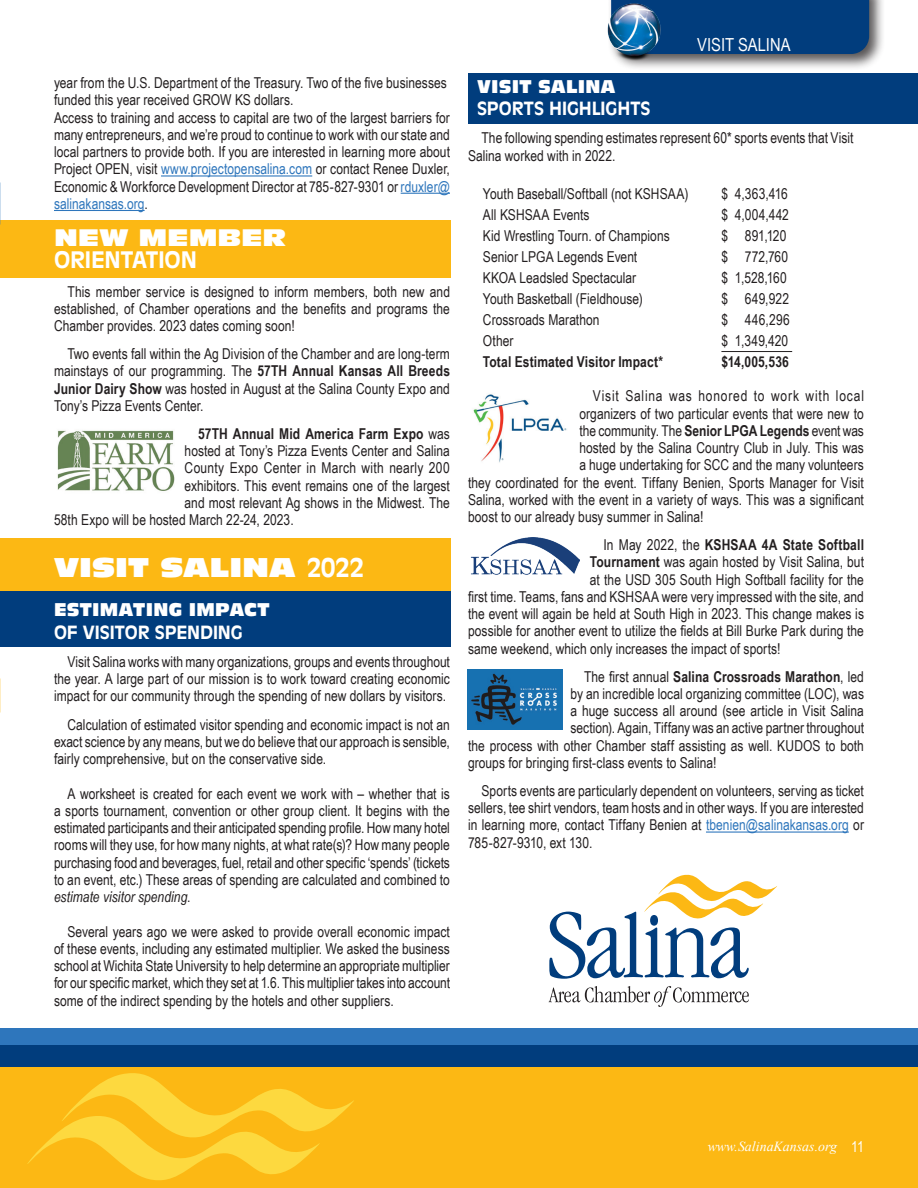
<style>
.page{position:relative;width:918px;height:1188px;background:#fff}
.page>*{position:absolute;margin:0;border:0;box-sizing:border-box;transform-origin:0 0}
.t1{font:26.55px "Antique Olive Nord";color:#fff;scale:.96 1}
.t2{font:23.4px "Antique Olive Nord";letter-spacing:.005em;color:#fff;scale:.96 1}
.t3{font:700 22.5px "Antique Olive";letter-spacing:-.005em;color:#fff}
.t4{font:700 18px "Antique Olive";letter-spacing:-.005em;color:#fff}
.t5{font:18px "Antique Olive Compact";letter-spacing:-.005em;color:#fff}
.t6{font:18px "Arial Narrow";color:#fff}
.t7{font:15px/17.2px "Arial Narrow";color:#231f20;text-align:justify}
.t8{font:700 15px "Arial Narrow";letter-spacing:.01em;color:#231f20}
.t9{font:15px "Arial Narrow";letter-spacing:.02em;color:#231f20}
.t10{font:15px "Arial Narrow";letter-spacing:.055em;color:#231f20}
.t11{font:italic 13.8px "Times New Roman";color:#fff}
.s1{color:#2e76bc}
.s2{font-weight:700}
.s3{font-weight:400}
.s4{font-family:"Antique Olive";font-weight:700;font-size:25.5px}
.s5{font-style:italic}
.s6{font-family:"Arial Narrow";font-style:normal;font-size:15px}
</style>
<div class="page">
<div style="left:469px;top:73px;width:449px;height:51px;background:#013d7d"></div>
<div style="left:0;top:538px;width:450px;height:54px;background:#fcb814"></div>
<div style="left:0;top:220px;width:450px;height:58px;background:#fcb814"></div>
<div style="left:0;top:591px;width:450px;height:55px;background:#013d7d"></div>
<div style="left:607px;top:0;width:278px;height:71px;background:#231f20;opacity:.75"></div>
<div style="left:611px;top:0;width:258px;height:54px;background:#013d7d"></div>
<img style="left:607px;top:1px;width:57px;height:64px">
<hr style="left:161px;top:175px;width:151px;height:2px;background:#2e76bc">
<hr style="left:401px;top:193px;width:49px;height:1px;background:#2e76bc">
<hr style="left:54px;top:210px;width:91px;height:1px;background:#2e76bc">
<hr style="left:706px;top:832px;width:143px;height:1px;background:#2e76bc">
<img style="left:471px;top:537px;width:108px;height:38px">
<img style="left:473px;top:394px;width:94px;height:69px">
<img style="left:468px;top:669px;width:95px;height:61px">
<img style="left:57px;top:430px;width:118px;height:61px">
<hr style="left:721px;top:351px;width:71px;height:1px;background:#231f20">
<div style="left:0;top:1065px;width:918px;height:123px;background:#fcb814"></div>
<svg style="left:27px;top:1073px;width:327px;height:107px"></svg>
<div style="left:0;top:1045px;width:918px;height:21px;background:#013d7d"></div>
<div style="left:0;top:1029px;width:918px;height:16px;background:#2e76bc"></div>
<svg style="left:549px;top:875px;width:228px;height:104px"></svg>
<svg style="left:549px;top:986px;width:200px;height:21px"></svg>
<p class="t7" style="left:54px;top:74px;width:398px;text-align:left">year from the U.S. Department of the Treasury. Two of the five businesses funded this year received GROW KS dollars.<br>Access to training and access to capital are two of the largest barriers for many entrepreneurs, and we’re proud to continue to work with our state and local partners to provide both. If you are interested in learning more about Project OPEN, visit <span class="s1">www.projectopensalina.com</span> or contact Renee Duxler, Economic &amp; Workforce Development Director at 785-827-9301 or <span class="s1">rduxler@ salinakansas.org</span>.</p>
<h2 class="t2" style="left:54px;top:223px;width:243px">NEW MEMBER</h2>
<h3 class="t3" style="left:54px;top:246px;width:144px">ORIENTATION</h3>
<p class="t7" style="left:54px;top:282px;width:398px;text-indent:13px">This member service is designed to inform members, both new and established, of Chamber operations and the benefits and programs the Chamber provides. 2023 dates coming soon!</p>
<p class="t7" style="left:54px;top:345px;width:398px;text-indent:13px">Two events fall within the Ag Division of the Chamber and are long-term mainstays of our programming. The <span class="s2">57TH Annual Kansas All Breeds Junior Dairy Show</span> was hosted in August at the Salina County Expo and Tony’s Pizza Events Center.</p>
<p class="t8" style="left:198px;top:422px;width:253px">57TH Annual Mid America Farm Expo <span class="s3">was</span></p>
<p class="t7" style="left:185px;top:442px;width:267px">hosted at Tony’s Pizza Events Center and Salina</p>
<p class="t9" style="left:185px;top:457px;width:267px">County Expo Center in March with nearly 200</p>
<p class="t7" style="left:185px;top:476px;width:267px">exhibitors. This event remains one of the largest</p>
<p class="t7" style="left:185px;top:494px;width:267px">and most relevant Ag shows in the Midwest. The</p>
<p class="t7" style="left:54px;top:511px;width:241px">58th Expo will be hosted March 22-24, 2023.</p>
<h1 class="t1" style="left:54px;top:551px;width:324px">VISIT SALINA <span class="s4">2022</span></h1>
<p class="t5" style="left:54px;top:599px;width:217px">ESTIMATING IMPACT</p>
<p class="t4" style="left:54px;top:621px;width:190px">OF VISITOR SPENDING</p>
<p class="t7" style="left:54px;top:653px;width:397px;text-indent:13px">Visit Salina works with many organizations, groups and events throughout the year. A large part of our mission is to work toward creating economic impact for our community through the spending of new dollars by visitors.</p>
<p class="t7" style="left:54px;top:715px;width:397px;text-indent:13px">Calculation of estimated visitor spending and economic impact is not an exact science by any means, but we do believe that our approach is sensible, fairly comprehensive, but on the conservative side.</p>
<p class="t7" style="left:54px;top:784px;width:398px;text-indent:13px">A worksheet is created for each event we work with – whether that is a sports tournament, convention or other group client. It begins with the estimated participants and their anticipated spending profile. How many hotel rooms will they use, for how many nights, at what rate(s)? How many people purchasing food and beverages, fuel, retail and other specific ‘spends’ (tickets to an event, etc.) These areas of spending are calculated and combined to <span class="s5">estimate visitor spending</span>.</p>
<p class="t7" style="left:54px;top:922px;width:398px;text-indent:13px">Several years ago we were asked to provide overall economic impact of these events, including any estimated multiplier. We asked the business school at Wichita State University to help determine an appropriate multiplier for our specific market, which they set at 1.6. This multiplier takes into account some of the indirect spending by the hotels and other suppliers.</p>
<p class="t6" style="left:697px;top:31px;width:95px">VISIT SALINA</p>
<p class="t5" style="left:477px;top:75px;width:140px">VISIT SALINA</p>
<p class="t4" style="left:477px;top:98px;width:175px">SPORTS HIGHLIGHTS</p>
<p class="t7" style="left:468px;top:129px;width:387px;text-indent:13px">The following spending estimates represent 60* sports events that Visit<br>Salina worked with in 2022.</p>
<p class="t7" style="left:483px;top:184px;width:207px">Youth Baseball/Softball (not KSHSAA)</p>
<p class="t7" style="left:721px;top:184px;width:68px">$ 4,363,416</p>
<p class="t7" style="left:483px;top:205px;width:108px">All KSHSAA Events</p>
<p class="t7" style="left:721px;top:205px;width:69px">$ 4,004,442</p>
<p class="t7" style="left:483px;top:226px;width:188px">Kid Wrestling Tourn. of Champions</p>
<p class="t7" style="left:721px;top:226px;width:66px">$ 891,120</p>
<p class="t7" style="left:483px;top:247px;width:156px">Senior LPGA Legends Event</p>
<p class="t7" style="left:721px;top:247px;width:68px">$ 772,760</p>
<p class="t7" style="left:483px;top:268px;width:155px">KKOA Leadsled Spectacular</p>
<p class="t7" style="left:721px;top:268px;width:67px">$ 1,528,160</p>
<p class="t7" style="left:483px;top:289px;width:161px">Youth Basketball (Fieldhouse)</p>
<p class="t7" style="left:721px;top:289px;width:69px">$ 649,922</p>
<p class="t7" style="left:483px;top:310px;width:118px">Crossroads Marathon</p>
<p class="t7" style="left:721px;top:310px;width:70px">$ 446,296</p>
<p class="t7" style="left:483px;top:331px;width:32px">Other</p>
<p class="t7" style="left:721px;top:331px;width:68px">$ 1,349,420</p>
<p class="t8" style="left:483px;top:350px;width:182px">Total Estimated Visitor Impact*</p>
<p class="t8" style="left:721px;top:350px;width:69px">$14,005,536</p>
<p class="t10" style="left:593px;top:385px;width:273px">Visit Salina was honored to work with local</p>
<p class="t7" style="left:579px;top:404px;width:286px">organizers of two particular events that were new to</p>
<p class="t7" style="left:579px;top:421px;width:286px">the community. The <span class="s2">Senior LPGA Legends</span> event was</p>
<p class="t7" style="left:579px;top:439px;width:286px">hosted by the Salina Country Club in July. This was</p>
<p class="t7" style="left:579px;top:456px;width:286px">a huge undertaking for SCC and the many volunteers</p>
<p class="t7" style="left:468px;top:473px;width:397px">they coordinated for the event. Tiffany Benien, Sports Manager for Visit</p>
<p class="t7" style="left:468px;top:490px;width:397px">Salina, worked with the event in a variety of ways. This was a significant</p>
<p class="t7" style="left:468px;top:508px;width:237px">boost to our already busy summer in Salina!</p>
<p class="t8" style="left:603px;top:533px;width:262px"><span class="s3">In May 2022, the</span> KSHSAA 4A State Softball</p>
<p class="t7" style="left:590px;top:553px;width:276px"><span class="s2">Tournament</span> was again hosted by Visit Salina, but</p>
<p class="t7" style="left:590px;top:570px;width:275px">at the USD 305 South High Softball facility for the</p>
<p class="t7" style="left:468px;top:587px;width:397px">first time. Teams, fans and KSHSAA were very impressed with the site, and</p>
<p class="t7" style="left:468px;top:605px;width:398px">the event will again be held at South High in 2023. This change makes is</p>
<p class="t7" style="left:468px;top:622px;width:397px">possible for another event to utilize the fields at Bill Burke Park during the</p>
<p class="t7" style="left:468px;top:639px;width:314px">same weekend, which only increases the impact of sports!</p>
<p class="t8" style="left:584px;top:665px;width:281px"><span class="s3">The first annual</span> Salina Crossroads Marathon<span class="s3">, led</span></p>
<p class="t7" style="left:571px;top:684px;width:295px">by an incredible local organizing committee (LOC), was</p>
<p class="t7" style="left:571px;top:702px;width:295px">a huge success all around (see article in Visit Salina</p>
<p class="t7" style="left:571px;top:719px;width:295px">section). Again, Tiffany was an active partner throughout</p>
<p class="t7" style="left:468px;top:736px;width:397px">the process with other Chamber staff assisting as well. KUDOS to both</p>
<p class="t7" style="left:468px;top:753px;width:250px">groups for bringing first-class events to Salina!</p>
<p class="t7" style="left:468px;top:782px;width:397px;text-indent:13px">Sports events are particularly dependent on volunteers, serving as ticket sellers, tee shirt vendors, team hosts and in other ways. If you are interested in learning more, contact Tiffany Benien at <span class="s1">tbenien@salinakansas.org</span> or 785-827-9310, ext 130.</p>
<p class="t11" style="left:708px;top:1137px;width:158px">www.SalinaKansas.org <span class="s6">11</span></p>
</div>
